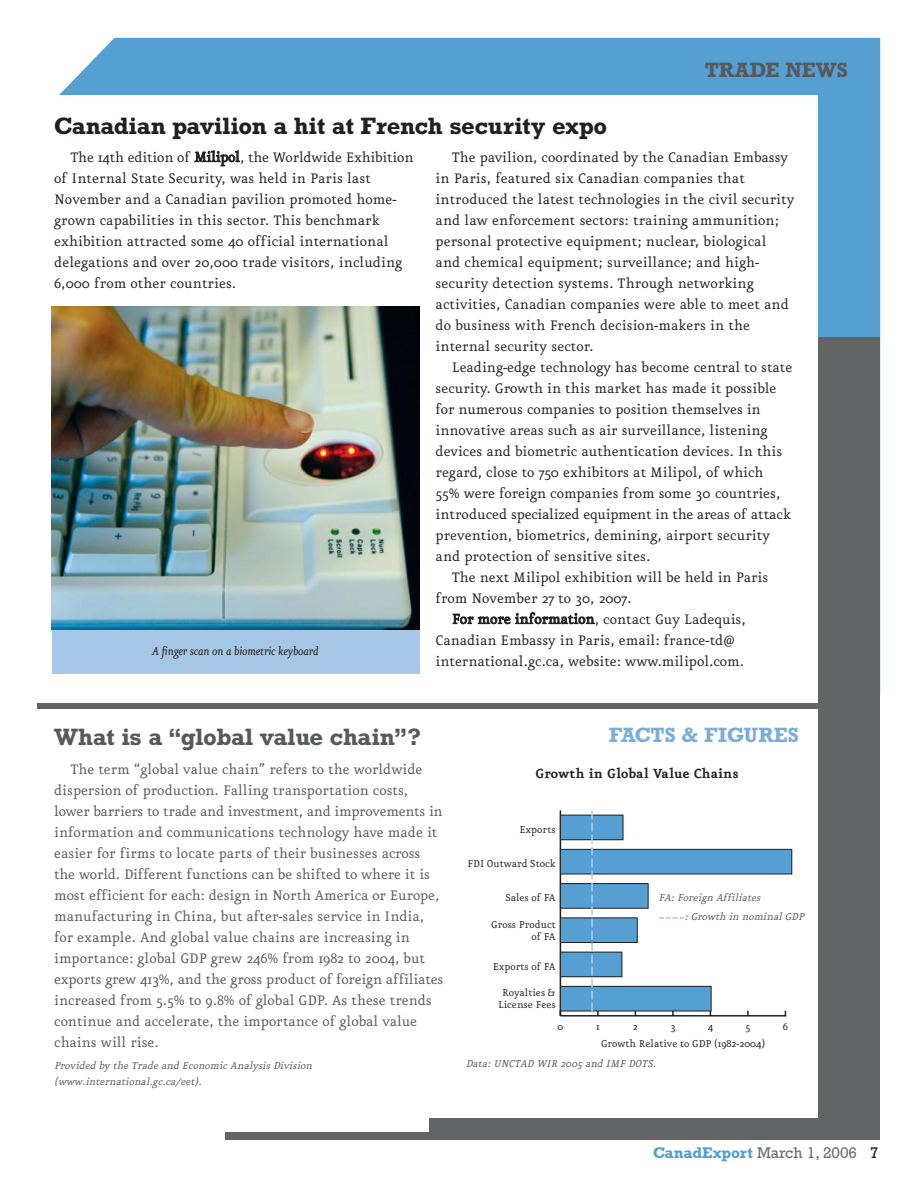
<style>
.page{position:relative;width:918px;height:1188px;background:#fff}
.page>*{position:absolute;margin:0;border:0;box-sizing:border-box;transform-origin:0 0}
.t1{font:700 24px "Rockwell";letter-spacing:-.01em;color:#231f20}
.t2{font:700 24px "Rockwell";letter-spacing:-.01em;color:#58595b}
.t3{font:700 21px "Rockwell";letter-spacing:-.01em;color:#78aedb}
.t4{font:700 21px "Rockwell";color:#58595b}
.t5{font:16.5px/21px "Eureka";letter-spacing:.005em;color:#231f20}
.t6{font:16.5px/21px "Eureka";color:#58595b}
.t7{font:700 15.9px "Eureka";color:#231f20}
.t8{font:700 15.75px "Rockwell";letter-spacing:-.005em;color:#559fd3}
.t9{font:italic 13.8px "Eureka";letter-spacing:-.02em;color:#231f20}
.t10{font:italic 12px/16.5px "Eureka";color:#58595b}
.t11{font:12px/12px "Eureka";color:#231f20;text-align:center}
.s1{font-weight:400;color:#6c6e70}
.s2{font-weight:400;color:#231f20}
</style>
<div class="page">
<div style="left:59px;top:38px;width:821px;height:299px;background:#559fd3"></div>
<div style="left:38px;top:337px;width:842px;height:802px;background:#636466"></div>
<div style="left:30px;top:95px;width:788px;height:1044px;background:#fff"></div>
<div style="left:430px;top:1118px;width:450px;height:21px;background:#636466"></div>
<div style="left:226px;top:1132px;width:654px;height:7px;background:#636466"></div>
<svg style="left:559px;top:810px;width:234px;height:207px"></svg>
<hr style="left:560px;top:1015px;width:226px;height:2px;background:#231f20">
<hr style="left:560px;top:810px;width:1px;height:206px;background:#231f20">
<div style="left:560px;top:815px;width:63px;height:25px;background:#559fd3"></div>
<div style="left:560px;top:815px;width:63px;height:25px;border:1px solid #231f20"></div>
<div style="left:560px;top:849px;width:232px;height:25px;background:#559fd3"></div>
<div style="left:560px;top:849px;width:232px;height:25px;border:1px solid #231f20"></div>
<div style="left:560px;top:884px;width:88px;height:24px;background:#559fd3"></div>
<div style="left:560px;top:883px;width:89px;height:26px;border:1px solid #231f20"></div>
<div style="left:560px;top:918px;width:77px;height:25px;background:#559fd3"></div>
<div style="left:560px;top:917px;width:78px;height:26px;border:1px solid #231f20"></div>
<div style="left:560px;top:952px;width:62px;height:25px;background:#559fd3"></div>
<div style="left:560px;top:952px;width:62px;height:25px;border:1px solid #231f20"></div>
<div style="left:560px;top:986px;width:151px;height:25px;background:#559fd3"></div>
<div style="left:560px;top:986px;width:152px;height:25px;border:1px solid #231f20"></div>
<svg style="left:591px;top:811px;width:8px;height:204px"></svg>
<div style="left:38px;top:704px;width:842px;height:5px;background:#636466"></div>
<img style="left:52px;top:307px;width:367px;height:323px">
<div style="left:52px;top:630px;width:367px;height:44px;background:#a7c7e6"></div>
<div style="left:657px;top:891px;width:157px;height:41px;background:#fff"></div>
<svg style="left:659px;top:917px;width:25px;height:2px"></svg>
<h1 class="t1" style="left:54px;top:117px;width:555px">Canadian pavilion a hit at French security expo</h1>
<p class="t4" style="left:705px;top:63px;width:145px">TRADE NEWS</p>
<p class="t5" style="left:54px;top:148px;width:361px;text-indent:16px">The 14th edition of Milipol, the Worldwide Exhibition of Internal State Security, was held in Paris last November and a Canadian pavilion promoted home&shy;grown capabilities in this sector. This benchmark exhibition attracted some 40 official international delegations and over 20,000 trade visitors, including 6,000 from other countries.</p>
<p class="t5" style="left:436px;top:148px;width:360px;text-indent:16px">The pavilion, coordinated by the Canadian Embassy in Paris, featured six Canadian companies that introduced the latest technologies in the civil security and law enforcement sectors: training ammunition; personal protective equipment; nuclear, biological and chemical equipment; surveillance; and high&shy;security detection systems. Through networking activities, Canadian companies were able to meet and do business with French decision-makers in the internal security sector.</p>
<p class="t5" style="left:436px;top:358px;width:358px;text-indent:16px">Leading-edge technology has become central to state security. Growth in this market has made it possible for numerous companies to position themselves in innovative areas such as air surveillance, listening devices and biometric authentication devices. In this regard, close to 750 exhibitors at Milipol, of which<br>55% were foreign companies from some 30 countries, introduced specialized equipment in the areas of attack prevention, biometrics, demining, airport security and protection of sensitive sites.</p>
<p class="t5" style="left:436px;top:568px;width:334px;text-indent:16px">The next Milipol exhibition will be held in Paris from November 27 to 30, 2007.</p>
<p class="t5" style="left:436px;top:610px;width:312px;text-indent:16px">For more information, contact Guy Ladequis,<br>Canadian Embassy in Paris, email: france-td@ international.gc.ca, website: www.milipol.com.</p>
<p class="t9" style="left:152px;top:646px;width:168px">A finger scan on a biometric keyboard</p>
<h1 class="t2" style="left:54px;top:729px;width:369px">What is a “global value chain”?</h1>
<p class="t6" style="left:54px;top:760px;width:391px;text-indent:16px">The term “global value chain” refers to the worldwide dispersion of production. Falling transportation costs, lower barriers to trade and investment, and improvements in information and communications technology have made it easier for firms to locate parts of their businesses across the world. Different functions can be shifted to where it is most efficient for each: design in North America or Europe, manufacturing in China, but after-sales service in India, for example. And global value chains are increasing in importance: global GDP grew 246% from 1982 to 2004, but exports grew 413%, and the gross product of foreign affiliates increased from 5.5% to 9.8% of global GDP. As these trends continue and accelerate, the importance of global value chains will rise.</p>
<p class="t10" style="left:54px;top:1058px;width:262px">Provided by the Trade and Economic AnalysisDivision (www.international.gc.ca/eet).</p>
<p class="t3" style="left:609px;top:728px;width:192px">FACTS &amp; FIGURES</p>
<p class="t7" style="left:536px;top:768px;width:204px">Growth in Global Value Chains</p>
<p class="t11" style="left:519px;top:824px;width:38px">Exports</p>
<p class="t11" style="left:467px;top:859px;width:90px">FDI Outward Stock</p>
<p class="t11" style="left:505px;top:893px;width:52px">Sales of FA</p>
<p class="t11" style="left:491px;top:920px;width:66px;text-align:right">Gross Product of FA</p>
<p class="t11" style="left:493px;top:961px;width:65px">Exports of FA</p>
<p class="t11" style="left:498px;top:988px;width:59px">Royalties &amp;<br>License Fees</p>
<p class="t10" style="left:685px;top:890px;width:123px;line-height:18.8px;text-indent:-26px">FA:Foreign Affiliates :Growth in nominalGDP</p>
<p class="t11" style="left:557px;top:1021px;width:7px">0</p>
<p class="t11" style="left:596px;top:1021px;width:5px">1</p>
<p class="t11" style="left:633px;top:1021px;width:6px">2</p>
<p class="t11" style="left:670px;top:1021px;width:7px">3</p>
<p class="t11" style="left:708px;top:1021px;width:7px">4</p>
<p class="t11" style="left:746px;top:1021px;width:6px">5</p>
<p class="t11" style="left:783px;top:1021px;width:7px">6</p>
<p class="t11" style="left:601px;top:1039px;width:166px">Growth Relative to GDP (1982-2004)</p>
<p class="t10" style="left:466px;top:1057px;width:194px">Data:UNCTAD WIR 2005 and IMF DOTS.</p>
<p class="t8" style="left:653px;top:1147px;width:227px">CanadExport <span class="s1">March 1, 2006</span> <span class="s2">7</span></p>
</div>
